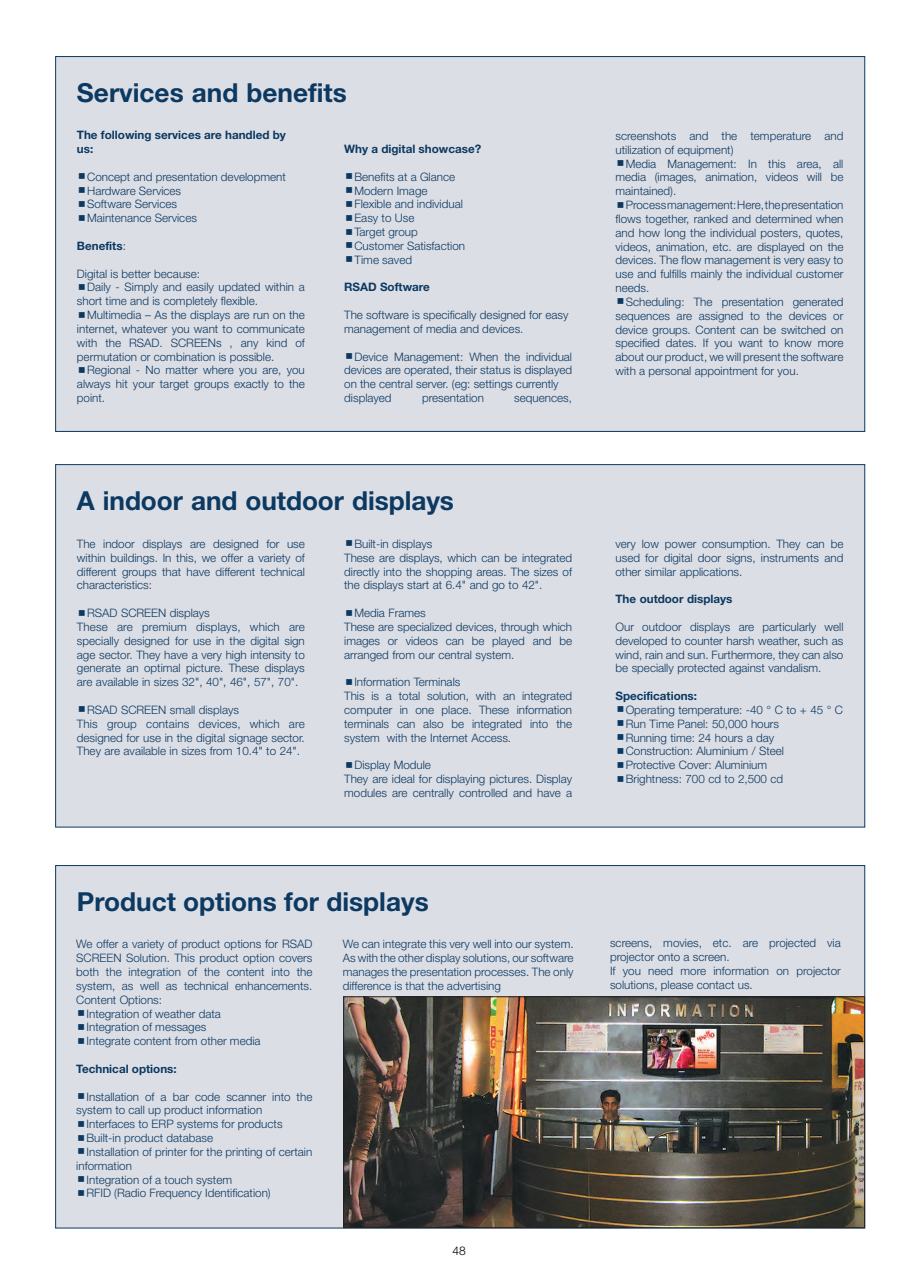
<style>
.page{position:relative;width:919px;height:1286px;background:#fff}
.page>*{position:absolute;margin:0;border:0;box-sizing:border-box;transform-origin:0 0}
.t1{font:700 26.25px "Helvetica Neue";color:#0c3961}
.t2{font:300 12px "Helvetica Neue";color:#000}
.t3{font:300 11.7px/13.8px "Helvetica Neue";color:#0c3961}
.t4{font:700 11.7px/13.8px "Helvetica Neue";color:#0c3961}
.s1{font-weight:300}
</style>
<div class="page">
<div style="left:55px;top:56px;width:810px;height:375px;background:#dcdee5;border:1px solid #0c3961"></div>
<div style="left:55px;top:464px;width:810px;height:363px;background:#dcdee5;border:1px solid #0c3961"></div>
<div style="left:55px;top:865px;width:810px;height:362px;background:#dcdee5;border:1px solid #0c3961"></div>
<img style="left:345px;top:998px;width:517px;height:227px">
<div style="left:343px;top:996px;width:521px;height:231px;border:1px solid #231f20"></div>
<h1 class="t1" style="left:77px;top:76px;width:271px">Services and benefits</h1>
<p class="t4" style="left:77px;top:128px;width:210px">The following services are handled by us:</p>
<p class="t3" style="left:87px;top:169px;width:200px">Concept and presentation development<br>Hardware Services<br>Software Services<br>Maintenance Services</p>
<p class="t4" style="left:77px;top:238px;width:50px">Benefits<span class="s1">:</span></p>
<p class="t3" style="left:77px;top:266px;width:125px">Digital is better because:</p>
<p class="t3" style="left:87px;top:280px;width:219px">Daily - Simply and easily updated within a</p>
<p class="t3" style="left:77px;top:294px;width:182px">short time and is completely flexible.</p>
<p class="t3" style="left:87px;top:307px;width:219px">Multimedia – As the displays are run on the</p>
<p class="t3" style="left:77px;top:321px;width:229px">internet, whatever you want to communicate</p>
<p class="t3" style="left:77px;top:335px;width:229px">with the RSAD. SCREENs , any kind of</p>
<p class="t3" style="left:77px;top:349px;width:199px">permutation or combination is possible.</p>
<p class="t3" style="left:87px;top:363px;width:219px">Regional - No matter where you are, you</p>
<p class="t3" style="left:77px;top:377px;width:229px">always hit your target groups exactly to the</p>
<p class="t3" style="left:77px;top:390px;width:30px">point.</p>
<p class="t4" style="left:344px;top:142px;width:138px">Why a digital showcase?</p>
<p class="t3" style="left:354px;top:169px;width:112px">Benefits at a Glance<br>Modern Image<br>Flexible and individual<br>Easy to Use<br>Target group<br>Customer Satisfaction<br>Time saved</p>
<p class="t4" style="left:344px;top:280px;width:87px">RSAD Software</p>
<p class="t3" style="left:344px;top:307px;width:226px">The software is specifically designed for easy management of media and devices.</p>
<p class="t3" style="left:344px;top:349px;width:229px;text-indent:10px">Device Management: When the individual devices are operated, their status is displayed on the central server. (eg: settings currently displayed</p>
<p class="t3" style="left:422px;top:390px;width:63px">presentation</p>
<p class="t3" style="left:514px;top:390px;width:59px">sequences,</p>
<h1 class="t1" style="left:77px;top:484px;width:378px">A indoor and outdoor displays</h1>
<p class="t3" style="left:77px;top:536px;width:229px;text-align:justify">The indoor displays are designed for use within buildings. In this, we offer a variety of different groups that have different technical characteristics:</p>
<p class="t3" style="left:77px;top:605px;width:229px;text-indent:10px">RSAD SCREEN displays<br>These are premium displays, which are specially designed for use in the digital sign age sector. They have a very high intensity to generate an optimal picture. These displays are available in sizes 32", 40", 46", 57", 70".</p>
<p class="t3" style="left:77px;top:702px;width:229px;text-indent:10px">RSAD SCREEN small displays<br>This group contains devices, which are designed for use in the digital signage sector.<br>They are available in sizes from 10.4" to 24".</p>
<p class="t3" style="left:344px;top:536px;width:229px;text-indent:10px">Built-in displays<br>These are displays, which can be integrated directly into the shopping areas. The sizes of the displays start at 6.4" and go to 42".</p>
<p class="t3" style="left:344px;top:605px;width:229px;text-indent:10px">Media Frames<br>These are specialized devices, through which images or videos can be played and be arranged from our central system.</p>
<p class="t3" style="left:344px;top:674px;width:229px;text-indent:10px">Information Terminals<br>This is a total solution, with an integrated computer in one place. These information terminals can also be integrated into the system with the Internet Access.</p>
<p class="t3" style="left:344px;top:757px;width:229px;text-indent:10px">Display Module<br>They are ideal for displaying pictures. Display modules are centrally controlled and have a</p>
<p class="t3" style="left:615px;top:128px;width:229px">screenshots and the temperature and utilization of equipment)</p>
<p class="t3" style="left:615px;top:156px;width:229px;text-align:justify;text-indent:10px">Media Management: In this area, all media (images, animation, videos will be maintained).</p>
<p class="t3" style="left:615px;top:198px;width:229px;text-align:justify;text-indent:10px">Process management: Here, the presentation flows together, ranked and determined when and how long the individual posters, quotes, videos, animation, etc. are displayed on the devices. The flow management is very easy to use and fulfills mainly the individual customer needs.</p>
<p class="t3" style="left:615px;top:294px;width:229px;text-align:justify;text-indent:10px">Scheduling: The presentation generated sequences are assigned to the devices or device groups. Content can be switched on specified dates. If you want to know more about our product, we will present the software with a personal appointment for you.</p>
<p class="t3" style="left:615px;top:536px;width:229px;text-align:justify">very low power consumption. They can be used for digital door signs, instruments and other similar applications.</p>
<p class="t4" style="left:615px;top:591px;width:118px">The outdoor displays</p>
<p class="t3" style="left:615px;top:619px;width:229px;text-align:justify">Our outdoor displays are particularly well developed to counter harsh weather, such as wind, rain and sun. Furthermore, they can also be specially protected against vandalism.</p>
<p class="t4" style="left:615px;top:688px;width:83px">Specifications:</p>
<p class="t3" style="left:625px;top:702px;width:219px">Operating temperature: -40 ° C to + 45 ° C<br>Run Time Panel: 50,000 hours<br>Running time: 24 hours a day<br>Construction: Aluminium / Steel<br>Protective Cover: Aluminium<br>Brightness: 700 cd to 2,500 cd</p>
<h1 class="t1" style="left:77px;top:884px;width:353px">Product options for displays</h1>
<p class="t3" style="left:76px;top:936px;width:237px">We offer a variety of product options for RSAD</p>
<p class="t3" style="left:76px;top:950px;width:237px">SCREEN Solution. This product option covers</p>
<p class="t3" style="left:76px;top:964px;width:237px">both the integration of the content into the</p>
<p class="t3" style="left:76px;top:978px;width:237px">system, as well as technical enhancements.</p>
<p class="t3" style="left:76px;top:992px;width:87px">Content Options:</p>
<p class="t3" style="left:86px;top:1006px;width:136px">Integration of weather data</p>
<p class="t3" style="left:86px;top:1019px;width:121px">Integration of messages</p>
<p class="t3" style="left:86px;top:1033px;width:176px">Integrate content from other media</p>
<p class="t4" style="left:76px;top:1061px;width:102px">Technical options:</p>
<p class="t3" style="left:86px;top:1088px;width:227px">Installation of a bar code scanner into the</p>
<p class="t3" style="left:76px;top:1102px;width:187px">system to call up product information</p>
<p class="t3" style="left:86px;top:1116px;width:197px">Interfaces to ERP systems for products</p>
<p class="t3" style="left:86px;top:1130px;width:128px">Built-in product database</p>
<p class="t3" style="left:86px;top:1144px;width:227px">Installation of printer for the printing of certain</p>
<p class="t3" style="left:76px;top:1158px;width:57px">information</p>
<p class="t3" style="left:86px;top:1171px;width:147px">Integration of a touch system</p>
<p class="t3" style="left:86px;top:1185px;width:186px">RFID (Radio Frequency Identification)</p>
<p class="t3" style="left:343px;top:936px;width:232px;text-align:justify">We can integrate this very well into our system.<br>As with the other display solutions, our software manages the presentation processes. The only difference is that the advertising</p>
<p class="t3" style="left:610px;top:935px;width:232px">screens, movies, etc. are projected via projector onto a screen.<br>If you need more information on projector solutions, please contact us.</p>
<p class="t2" style="left:452px;top:1242px;width:15px">48</p>
</div>
